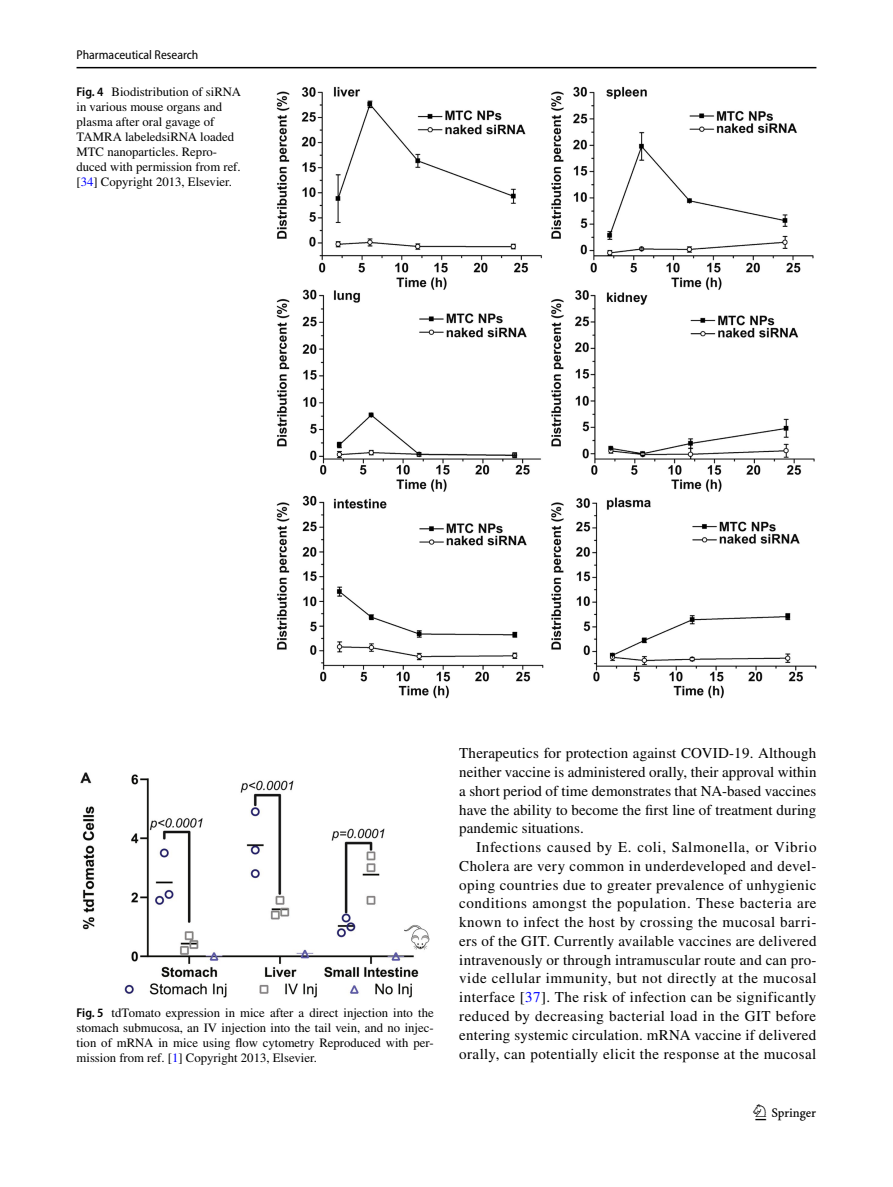
<style>
.page{position:relative;width:893px;height:1187px;background:#fff}
.page>*{position:absolute;margin:0;border:0;box-sizing:border-box;transform-origin:0 0}
.t1{font:22.5px "Springnew Regular 3";color:#000}
.t2{font:15px/18.8px "STIX";letter-spacing:.01em;color:#000;text-align:justify}
.t3{font:12.75px/15px "STIX";color:#000}
.t4{font:semi-condensed 12.75px "Myriad Pro";color:#000}
.s1{font-family:"Myriad Pro";font-weight:600;font-stretch:semi-condensed}
.s2{color:#00f}
</style>
<div class="page">
<hr style="left:77px;top:67px;width:739px;height:1px;background:#000">
<img style="left:276px;top:87px;width:540px;height:611px">
<img style="left:81px;top:773px;width:348px;height:224px">
<p class="t4" style="left:77px;top:48px;width:123px">Pharmaceutical Research</p>
<p class="t3" style="left:77px;top:85px;width:166px"><span class="s1">Fig. 4</span> Biodistribution of siRNA in various mouse organs and plasma after oral gavage of<br>TAMRA labeledsiRNA loaded<br>MTC nanoparticles. Repro&shy;duced with permission from ref. [<span class="s2">34</span>] Copyright 2013, Elsevier.</p>
<p class="t3" style="left:77px;top:1005px;width:359px;text-align:justify"><span class="s1">Fig. 5</span> tdTomato expression in mice after a direct injection into the stomach submucosa, an IV injection into the tail vein, and no injec&shy;tion of mRNA in mice using flow cytometry Reproduced with per&shy;mission from ref. [<span class="s2">1</span>] Copyright 2013, Elsevier.</p>
<p class="t2" style="left:459px;top:744px;width:359px">Therapeutics for protection against COVID-19. Although neither vaccine is administered orally, their approval within a short period of time demonstrates that NA-based vaccines have the ability to become the first line of treatment during pandemic situations.</p>
<p class="t2" style="left:459px;top:838px;width:359px;text-indent:17px">Infections caused by E. coli, Salmonella, or Vibrio Cholera are very common in underdeveloped and devel&shy;oping countries due to greater prevalence of unhygienic conditions amongst the population. These bacteria are known to infect the host by crossing the mucosal barri&shy;ers of the GIT. Currently available vaccines are delivered intravenously or through intramuscular route and can pro&shy;vide cellular immunity, but not directly at the mucosal interface [<span class="s2">37</span>]. The risk of infection can be significantly reduced by decreasing bacterial load in the GIT before entering systemic circulation. mRNA vaccine if delivered orally, can potentially elicit the response at the mucosal</p>
<h1 class="t1" style="left:755px;top:1104px;width:62px">1 3</h1>
</div>
